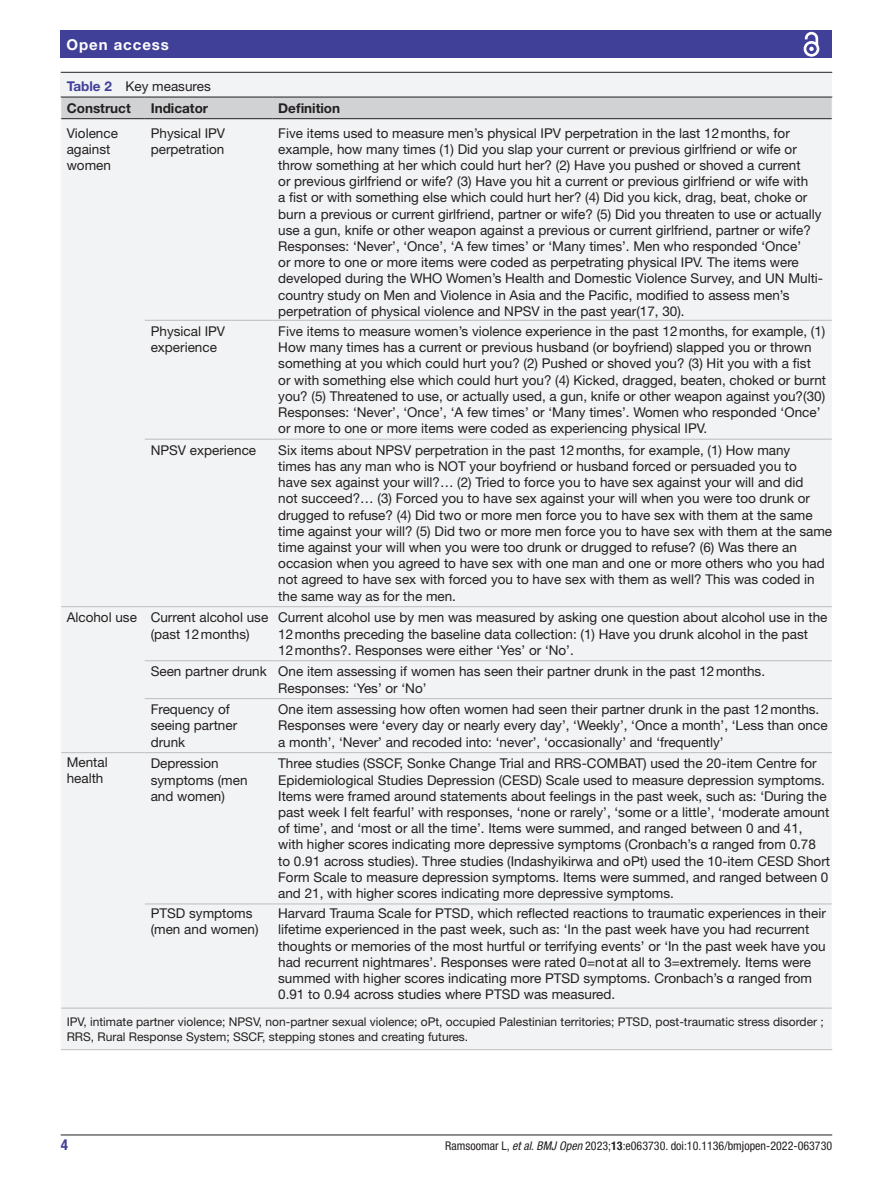
<style>
.page{position:relative;width:893px;height:1191px;background:#fff}
.page>*{position:absolute;margin:0;border:0;box-sizing:border-box;transform-origin:0 0}
.t1{font:700 15px "Helvetica Neue LT Std";letter-spacing:.065em;color:#fff}
.t2{font:700 condensed 15px "Helvetica Neue LT Std";color:#414099}
.t3{font:13.5px/16.2px "Helvetica Neue LT Std";color:#231f20}
.t4{font:700 13.5px "Helvetica Neue LT Std";color:#231f20}
.t5{font:12px/15px "Helvetica Neue LT Std";color:#231f20}
.t6{font:condensed 12px "Helvetica Neue LT Std";color:#231f20}
.s1{font-weight:700;color:#414099}
.s2{font-weight:700}
.s3{font-family:"Arial Unicode MS"}
.s4{font-style:italic}
</style>
<div class="page">
<hr style="left:61px;top:1134px;width:771px;height:1px;background:#231f20">
<div style="left:61px;top:31px;width:771px;height:27px;background:#414099"></div>
<svg style="left:803px;top:31px;width:17px;height:26px"></svg>
<div style="left:61px;top:73px;width:771px;height:977px;background:#f2f3f4"></div>
<hr style="left:61px;top:72px;width:771px;height:1px;background:#231f20">
<hr style="left:145px;top:320px;width:127px;height:1px;background:#bcbdc0">
<hr style="left:272px;top:320px;width:560px;height:1px;background:#bcbdc0">
<hr style="left:145px;top:439px;width:127px;height:1px;background:#bcbdc0">
<hr style="left:272px;top:439px;width:560px;height:1px;background:#bcbdc0">
<hr style="left:61px;top:606px;width:84px;height:1px;background:#bcbdc0">
<hr style="left:145px;top:606px;width:127px;height:1px;background:#bcbdc0">
<hr style="left:272px;top:606px;width:560px;height:1px;background:#bcbdc0">
<hr style="left:145px;top:660px;width:127px;height:1px;background:#bcbdc0">
<hr style="left:272px;top:660px;width:560px;height:1px;background:#bcbdc0">
<hr style="left:145px;top:698px;width:127px;height:1px;background:#bcbdc0">
<hr style="left:272px;top:698px;width:560px;height:1px;background:#bcbdc0">
<hr style="left:61px;top:752px;width:84px;height:1px;background:#bcbdc0">
<hr style="left:145px;top:752px;width:127px;height:1px;background:#bcbdc0">
<hr style="left:272px;top:752px;width:560px;height:1px;background:#bcbdc0">
<hr style="left:145px;top:903px;width:127px;height:1px;background:#bcbdc0">
<hr style="left:145px;top:1007px;width:127px;height:1px;background:#bcbdc0">
<hr style="left:272px;top:903px;width:560px;height:1px;background:#bcbdc0">
<hr style="left:272px;top:1007px;width:560px;height:1px;background:#bcbdc0">
<hr style="left:61px;top:1007px;width:84px;height:1px;background:#bcbdc0">
<hr style="left:61px;top:1049px;width:84px;height:1px;background:#bcbdc0">
<hr style="left:145px;top:1049px;width:127px;height:1px;background:#bcbdc0">
<hr style="left:272px;top:1049px;width:560px;height:1px;background:#bcbdc0">
<svg style="left:60px;top:97px;width:773px;height:22px;background:#c6c7c9"></svg>
<p class="t1" style="left:66px;top:35px;width:104px">Open access</p>
<p class="t3" style="left:67px;top:75px;width:146px;line-height:22px"><span class="s1">Table 2</span> Key measures<br><span class="s2">Construct</span></p>
<p class="t4" style="left:151px;top:99px;width:59px">Indicator</p>
<p class="t4" style="left:278px;top:99px;width:63px">Definition</p>
<p class="t3" style="left:67px;top:124px;width:53px">Violence against women</p>
<p class="t3" style="left:151px;top:124px;width:76px">Physical IPV perpetration</p>
<p class="t3" style="left:278px;top:124px;width:546px">Five items used to measure men’s physical IPV perpetration in the last 12months, for example, how many times (1) Did you slap your current or previous girlfriend or wife or throw something at her which could hurt her? (2) Have you pushed or shoved a current<br>or previous girlfriend or wife? (3) Have you hit a current or previous girlfriend or wife with<br>a fist or with something else which could hurt her? (4) Did you kick, drag, beat, choke or burn a previous or current girlfriend, partner or wife? (5) Did you threaten to use or actually use a gun, knife or other weapon against a previous or current girlfriend, partner or wife?<br>Responses: ‘Never’, ‘Once’, ‘A few times’ or ‘Many times’. Men who responded ‘Once’<br>or more to one or more items were coded as perpetrating physical IPV. The items were developed during the WHO Women’s Health and Domestic Violence Survey, and UN Multi&shy;country study on Men and Violence in Asia and the Pacific, modified to assess men’s perpetration of physical violence and NPSV in the past year(17, 30).</p>
<p class="t3" style="left:151px;top:323px;width:76px">Physical IPV experience</p>
<p class="t3" style="left:278px;top:323px;width:549px">Five items to measure women’s violence experience in the past 12months, for example, (1)<br>How many times has a current or previous husband (or boyfriend) slapped you or thrown something at you which could hurt you? (2) Pushed or shoved you? (3) Hit you with a fist or with something else which could hurt you? (4) Kicked, dragged, beaten, choked or burnt you? (5) Threatened to use, or actually used, a gun, knife or other weapon against you?(30)<br>Responses: ‘Never’, ‘Once’, ‘A few times’ or ‘Many times’. Women who responded ‘Once’ or more to one or more items were coded as experiencing physical IPV.</p>
<p class="t3" style="left:151px;top:442px;width:107px">NPSV experience</p>
<p class="t3" style="left:278px;top:442px;width:555px">Six items about NPSV perpetration in the past 12months, for example, (1) How many<br>times has any man who is NOT your boyfriend or husband forced or persuaded you to<br>have sex against your will?… (2) Tried to force you to have sex against your will and did<br>not succeed?… (3) Forced you to have sex against your will when you were too drunk or drugged to refuse? (4) Did two or more men force you to have sex with them at the same time against your will? (5) Did two or more men force you to have sex with them at the same time against your will when you were too drunk or drugged to refuse? (6) Was there an occasion when you agreed to have sex with one man and one or more others who you had not agreed to have sex with forced you to have sex with them as well? This was coded in the same way as for the men.</p>
<p class="t3" style="left:151px;top:609px;width:119px;text-indent:-84px">Alcohol use Current alcohol use (past 12months)</p>
<p class="t3" style="left:278px;top:609px;width:551px">Current alcohol use by men was measured by asking one question about alcohol use in the<br>12months preceding the baseline data collection: (1) Have you drunk alcohol in the past<br>12months?. Responses were either ‘Yes’ or ‘No’.</p>
<p class="t3" style="left:278px;top:663px;width:488px;text-indent:-127px">Seen partner drunk One item assessing if women has seen their partner drunk in the past 12months.<br>Responses: ‘Yes’ or ‘No’</p>
<p class="t3" style="left:151px;top:701px;width:88px">Frequency of seeing partner drunk</p>
<p class="t3" style="left:278px;top:701px;width:551px">One item assessing how often women had seen their partner drunk in the past 12months.<br>Responses were ‘every day or nearly every day’, ‘Weekly’, ‘Once a month’, ‘Less than once a month’, ‘Never’ and recoded into: ‘never’, ‘occasionally’ and ‘frequently’</p>
<p class="t3" style="left:67px;top:753px;width:43px">Mental health</p>
<p class="t3" style="left:151px;top:755px;width:98px">Depression symptoms (men and women)</p>
<p class="t3" style="left:278px;top:755px;width:553px">Three studies (SSCF, Sonke Change Trial and RRS-COMBAT) used the 20-item Centre for Epidemiological Studies Depression (CESD) Scale used to measure depression symptoms.<br>Items were framed around statements about feelings in the past week, such as: ‘During the past week I felt fearful’ with responses, ‘none or rarely’, ‘some or a little’, ‘moderate amount of time’, and ‘most or all the time’. Items were summed, and ranged between 0 and 41, with higher scores indicating more depressive symptoms (Cronbach’s <span class="s3">α</span> ranged from 0.78 to 0.91 across studies). Three studies (Indashyikirwa and oPt) used the 10-item CESD Short Form Scale to measure depression symptoms. Items were summed, and ranged between 0 and 21, with higher scores indicating more depressive symptoms.</p>
<p class="t3" style="left:151px;top:905px;width:109px">PTSD symptoms (men and women)</p>
<p class="t3" style="left:278px;top:905px;width:549px">Harvard Trauma Scale for PTSD, which reflected reactions to traumatic experiences in their lifetime experienced in the past week, such as: ‘In the past week have you had recurrent thoughts or memories of the most hurtful or terrifying events’ or ‘In the past week have you had recurrent nightmares’. Responses were rated 0=notat all to 3=extremely. Items were summed with higher scores indicating more PTSD symptoms. Cronbach’s <span class="s3">α</span> ranged from 0.91 to 0.94 across studies where PTSD was measured.</p>
<p class="t5" style="left:67px;top:1013px;width:758px">IPV, intimate partner violence; NPSV, non-partner sexual violence; oPt, occupied Palestinian territories; PTSD, post-traumatic stress disorder ;<br>RRS, Rural Response System; SSCF, stepping stones and creating futures.</p>
<p class="t2" style="left:61px;top:1135px;width:9px">4</p>
<p class="t6" style="left:445px;top:1138px;width:388px">Ramsoomar L, <span class="s4">et al</span>. <span class="s4">BMJ Open</span> 2023;<span class="s2">13</span>:e063730. doi:10.1136/bmjopen-2022-063730</p>
</div>
